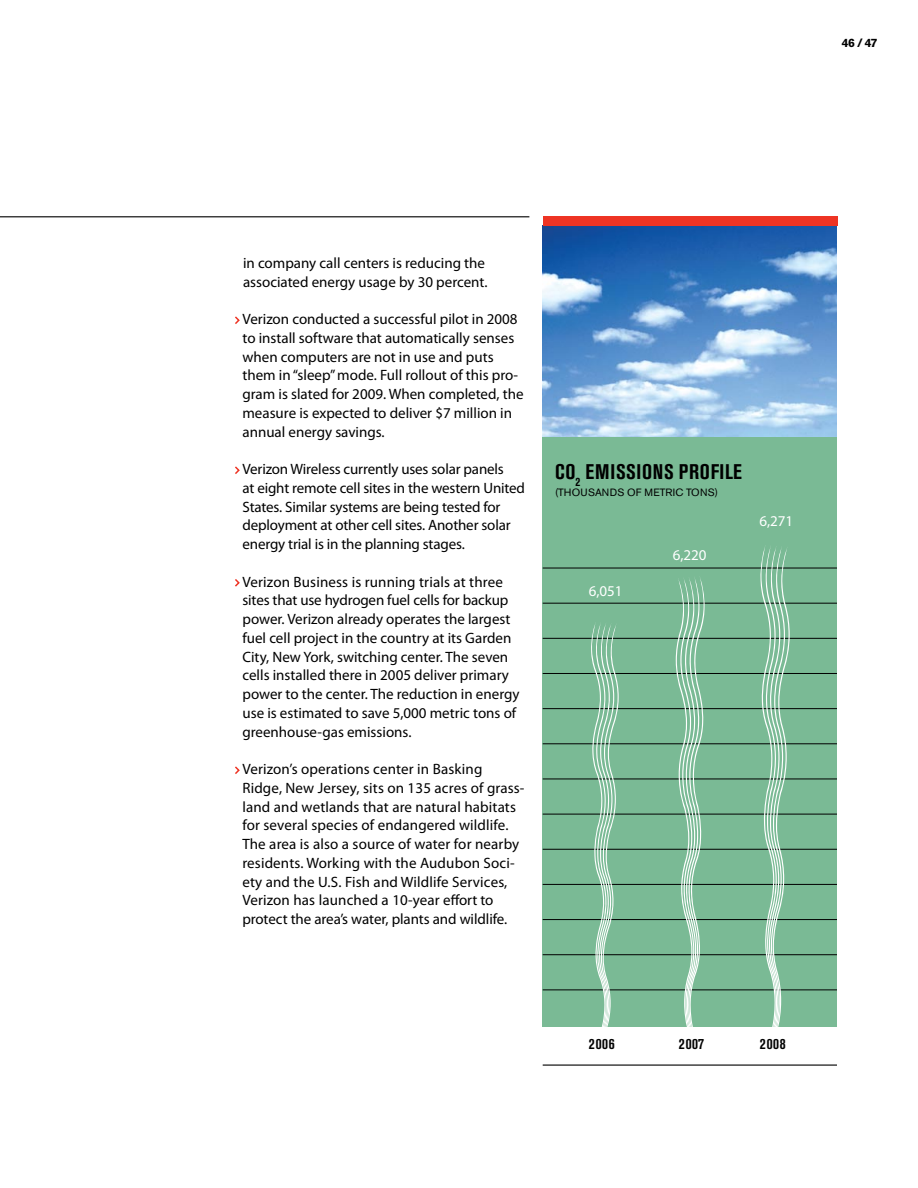
<style>
.page{position:relative;width:918px;height:1188px;background:#fff}
.page>*{position:absolute;margin:0;border:0;box-sizing:border-box;transform-origin:0 0}
._02_Side_Bar_Header{font:700 condensed 21px "Akzidenz Grotesk BE";letter-spacing:.035em;color:#000}
._02_Main_Text{font:15px/18.8px "Myriad Pro";color:#000}
._02_Performance_Norm{font:15px "Myriad Pro";color:#fff}
._02_Main_Text-2{font:700 condensed 15px "Akzidenz Grotesk BE";letter-spacing:.06em;color:#000}
.t1{font:700 12px "Akzidenz Grotesk BE";color:#000}
._02_Performance_Norm-2{font:10.5px "Akzidenz Grotesk BE";letter-spacing:.02em;color:#000}
</style>
<div class="page">
<hr style="left:0;top:216px;width:529px;height:1px;background:#000">
<svg style="left:235px;top:316px;width:5px;height:8px"></svg>
<svg style="left:235px;top:466px;width:5px;height:8px"></svg>
<svg style="left:235px;top:579px;width:5px;height:8px"></svg>
<svg style="left:235px;top:766px;width:5px;height:8px"></svg>
<div style="left:543px;top:437px;width:294px;height:590px;background:#7aba95"></div>
<hr style="left:543px;top:568px;width:294px;height:1px;background:#000">
<hr style="left:543px;top:603px;width:294px;height:1px;background:#000">
<hr style="left:543px;top:638px;width:294px;height:1px;background:#000">
<hr style="left:543px;top:673px;width:294px;height:1px;background:#000">
<hr style="left:543px;top:708px;width:294px;height:1px;background:#000">
<hr style="left:543px;top:744px;width:294px;height:1px;background:#000">
<hr style="left:543px;top:779px;width:294px;height:1px;background:#000">
<hr style="left:543px;top:814px;width:294px;height:1px;background:#000">
<hr style="left:543px;top:849px;width:294px;height:1px;background:#000">
<hr style="left:543px;top:884px;width:294px;height:1px;background:#000">
<hr style="left:543px;top:919px;width:294px;height:1px;background:#000">
<hr style="left:543px;top:954px;width:294px;height:1px;background:#000">
<hr style="left:543px;top:990px;width:294px;height:1px;background:#000">
<svg style="left:760px;top:547px;width:30px;height:480px"></svg>
<svg style="left:591px;top:624px;width:28px;height:403px"></svg>
<svg style="left:676px;top:578px;width:29px;height:449px"></svg>
<hr style="left:543px;top:1065px;width:294px;height:1px;background:#000">
<img style="left:543px;top:225px;width:294px;height:212px">
<div style="left:543px;top:216px;width:294px;height:9px;background:#ee3424"></div>
<p class="t1" style="left:842px;top:36px;width:37px">46 / 47</p>
<p class="_02_Main_Text" style="left:243px;top:253px;width:246px">in company call centers is reducing the associated energy usage by 30 percent.</p>
<p class="_02_Main_Text" style="left:242px;top:310px;width:283px">Verizon conducted a successful pilot in 2008 to install software that automatically senses when computers are not in use and puts them in “sleep” mode. Full rollout of this pro&shy;gram is slated for 2009. When completed, the measure is expected to deliver $7 million in annual energy savings.</p>
<p class="_02_Main_Text" style="left:242px;top:460px;width:284px">Verizon Wireless currently uses solar panels<br>at eight remote cell sites in the western United States. Similar systems are being tested for deployment at other cell sites. Another solar energy trial is in the planning stages.</p>
<p class="_02_Main_Text" style="left:242px;top:572px;width:279px">Verizon Business is running trials at three sites that use hydrogen fuel cells for backup power. Verizon already operates the largest fuel cell project in the country at its Garden City, New York, switching center. The seven cells installed there in 2005 deliver primary power to the center. The reduction in energy use is estimated to save 5,000 metric tons of greenhouse-gas emissions.</p>
<p class="_02_Main_Text" style="left:242px;top:760px;width:284px">Verizon’s operations center in Basking Ridge, New Jersey, sits on 135 acres of grass&shy;land and wetlands that are natural habitats for several species of endangered wildlife.<br>The area is also a source of water for nearby residents. Working with the Audubon Soci&shy;ety and the U.S. Fish and Wildlife Services, Verizon has launched a 10-year effort to protect the area’s water, plants and wildlife.</p>
<p class="_02_Side_Bar_Header" style="left:555px;top:459px;width:188px">CO<sub>2</sub> EMISSIONS PROFILE</p>
<p class="_02_Performance_Norm-2" style="left:555px;top:486px;width:165px">(THOUSANDS OF METRIC TONS)</p>
<p class="_02_Performance_Norm" style="left:589px;top:581px;width:35px">6,051</p>
<p class="_02_Performance_Norm" style="left:673px;top:546px;width:35px">6,220</p>
<p class="_02_Performance_Norm" style="left:759px;top:512px;width:35px">6,271</p>
<p class="_02_Main_Text-2" style="left:589px;top:1036px;width:27px">2006</p>
<p class="_02_Main_Text-2" style="left:679px;top:1036px;width:27px">2007</p>
<p class="_02_Main_Text-2" style="left:760px;top:1036px;width:27px">2008</p>
</div>
